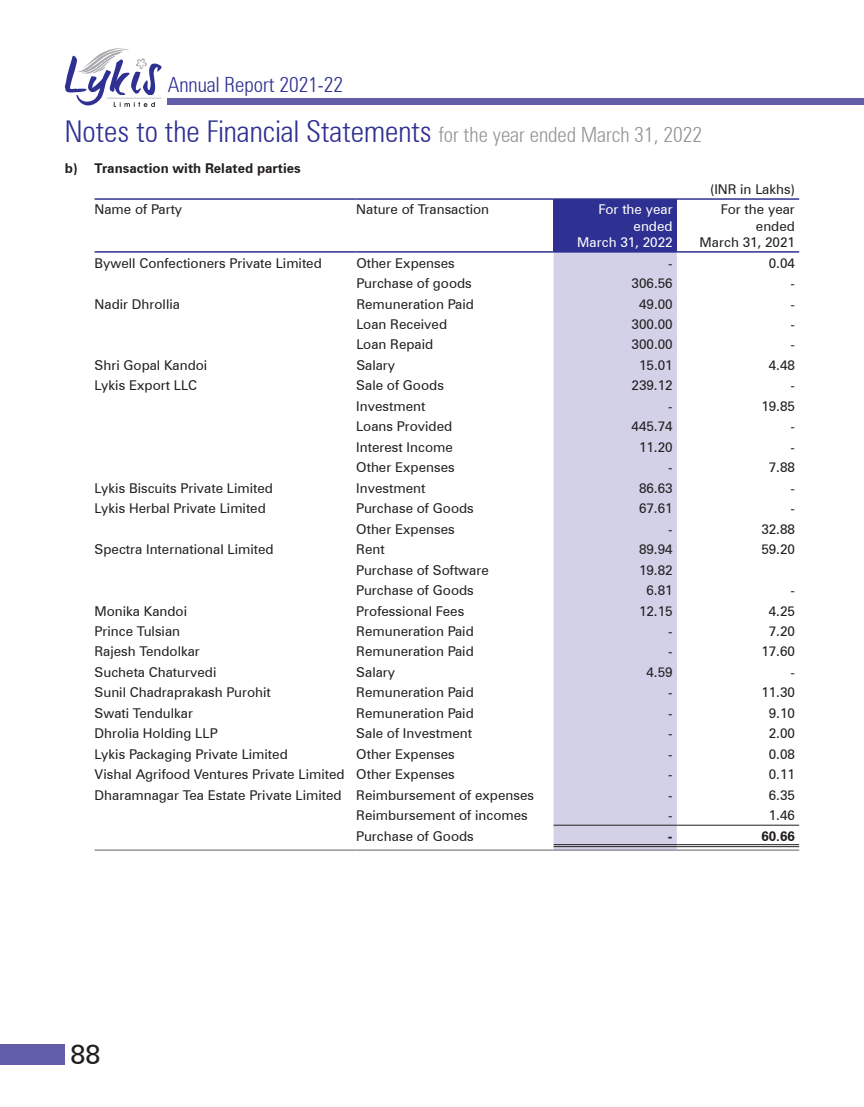
<style>
.page{position:relative;width:864px;height:1107px;background:#fff}
.page>*{position:absolute;margin:0;border:0;box-sizing:border-box;transform-origin:0 0}
.t1{font:300 condensed 30px "Zurich BT";color:#2e3092}
.t2{font:27px "Zurich BT";color:#231f20}
.t3{font:300 condensed 21px "Zurich BT";color:#2e3092}
.t4{font:13.5px/16.2px "Zurich BT";color:#231f20;text-align:right}
.t5{font:700 13.5px "Zurich BT";color:#231f20}
.t6{font:13.5px/16.2px "Zurich BT";color:#fff;text-align:right}
.s1{font-size:21px;color:#939598}
</style>
<div class="page">
<div style="left:0;top:1044px;width:65px;height:21px;background:#625ea9"></div>
<div style="left:168px;top:98px;width:696px;height:6px;background:#625ea9"></div>
<svg style="left:65px;top:48px;width:97px;height:59px"></svg>
<div style="left:554px;top:199px;width:123px;height:53px;background:#2e3092"></div>
<div style="left:554px;top:253px;width:123px;height:596px;background:#d3d1e8"></div>
<hr style="left:554px;top:825px;width:123px;height:1px;background:#231f20">
<hr style="left:677px;top:825px;width:122px;height:1px;background:#231f20">
<hr style="left:95px;top:849px;width:261px;height:2px;background:#939598">
<hr style="left:356px;top:849px;width:198px;height:2px;background:#939598">
<hr style="left:554px;top:849px;width:123px;height:2px;background:#939598">
<hr style="left:677px;top:849px;width:122px;height:2px;background:#939598">
<hr style="left:554px;top:844px;width:123px;height:1px;background:#231f20">
<hr style="left:554px;top:846px;width:123px;height:1px;background:#231f20">
<hr style="left:677px;top:844px;width:122px;height:1px;background:#231f20">
<hr style="left:677px;top:846px;width:122px;height:1px;background:#231f20">
<hr style="left:677px;top:251px;width:122px;height:2px;background:#2e3092">
<hr style="left:95px;top:198px;width:261px;height:2px;background:#2e3092">
<hr style="left:356px;top:198px;width:198px;height:2px;background:#2e3092">
<hr style="left:677px;top:198px;width:122px;height:2px;background:#2e3092">
<hr style="left:554px;top:198px;width:123px;height:2px;background:#2e3092">
<hr style="left:95px;top:251px;width:261px;height:2px;background:#2e3092">
<hr style="left:356px;top:251px;width:198px;height:2px;background:#2e3092">
<hr style="left:554px;top:251px;width:123px;height:2px;background:#2e3092">
<h3 class="t3" style="left:168px;top:72px;width:177px">Annual Report 2021-22</h3>
<h1 class="t1" style="left:65px;top:113px;width:639px">Notes to the Financial Statements <span class="s1">for the year ended March 31, 2022</span></h1>
<p class="t5" style="left:65px;top:160px;width:238px">b) Transaction with Related parties</p>
<p class="t4" style="left:710px;top:181px;width:86px">(INR in Lakhs)</p>
<p class="t4" style="left:95px;top:201px;width:89px">Name of Party</p>
<p class="t4" style="left:356px;top:201px;width:134px">Nature of Transaction</p>
<p class="t6" style="left:577px;top:201px;width:97px">For the year ended<br>March 31, 2022</p>
<p class="t4" style="left:700px;top:201px;width:97px">For the year ended<br>March 31, 2021</p>
<p class="t4" style="left:95px;top:255px;width:229px">Bywell Confectioners Private Limited</p>
<p class="t4" style="left:356px;top:255px;width:100px">Other Expenses</p>
<p class="t4" style="left:668px;top:255px;width:6px">-</p>
<p class="t4" style="left:769px;top:255px;width:28px">0.04</p>
<p class="t4" style="left:356px;top:275px;width:117px">Purchase of goods</p>
<p class="t4" style="left:632px;top:275px;width:43px">306.56</p>
<p class="t4" style="left:791px;top:275px;width:6px">-</p>
<p class="t4" style="left:95px;top:296px;width:87px">Nadir Dhrollia</p>
<p class="t4" style="left:356px;top:296px;width:119px">Remuneration Paid</p>
<p class="t4" style="left:639px;top:296px;width:35px">49.00</p>
<p class="t4" style="left:791px;top:296px;width:6px">-</p>
<p class="t4" style="left:356px;top:316px;width:92px">Loan Received</p>
<p class="t4" style="left:632px;top:316px;width:43px">300.00</p>
<p class="t4" style="left:791px;top:316px;width:6px">-</p>
<p class="t4" style="left:356px;top:336px;width:78px">Loan Repaid</p>
<p class="t4" style="left:632px;top:336px;width:43px">300.00</p>
<p class="t4" style="left:791px;top:336px;width:6px">-</p>
<p class="t4" style="left:95px;top:357px;width:114px">Shri Gopal Kandoi</p>
<p class="t4" style="left:356px;top:357px;width:40px">Salary</p>
<p class="t4" style="left:639px;top:357px;width:35px">15.01</p>
<p class="t4" style="left:769px;top:357px;width:28px">4.48</p>
<p class="t4" style="left:95px;top:377px;width:104px">Lykis Export LLC</p>
<p class="t4" style="left:356px;top:377px;width:89px">Sale of Goods</p>
<p class="t4" style="left:632px;top:377px;width:43px">239.12</p>
<p class="t4" style="left:790px;top:377px;width:6px">-</p>
<p class="t4" style="left:356px;top:398px;width:71px">Investment</p>
<p class="t4" style="left:668px;top:398px;width:6px">-</p>
<p class="t4" style="left:761px;top:398px;width:35px">19.85</p>
<p class="t4" style="left:356px;top:418px;width:98px">Loans Provided</p>
<p class="t4" style="left:632px;top:418px;width:43px">445.74</p>
<p class="t4" style="left:790px;top:418px;width:6px">-</p>
<p class="t4" style="left:356px;top:439px;width:98px">Interest Income</p>
<p class="t4" style="left:639px;top:439px;width:35px">11.20</p>
<p class="t4" style="left:790px;top:439px;width:6px">-</p>
<p class="t4" style="left:356px;top:459px;width:100px">Other Expenses</p>
<p class="t4" style="left:668px;top:459px;width:6px">-</p>
<p class="t4" style="left:769px;top:459px;width:28px">7.88</p>
<p class="t4" style="left:95px;top:480px;width:180px">Lykis Biscuits Private Limited</p>
<p class="t4" style="left:356px;top:480px;width:71px">Investment</p>
<p class="t4" style="left:639px;top:480px;width:35px">86.63</p>
<p class="t4" style="left:790px;top:480px;width:6px">-</p>
<p class="t4" style="left:95px;top:500px;width:173px">Lykis Herbal Private Limited</p>
<p class="t4" style="left:356px;top:500px;width:119px">Purchase of Goods</p>
<p class="t4" style="left:639px;top:500px;width:35px">67.61</p>
<p class="t4" style="left:790px;top:500px;width:6px">-</p>
<p class="t4" style="left:356px;top:521px;width:100px">Other Expenses</p>
<p class="t4" style="left:668px;top:521px;width:6px">-</p>
<p class="t4" style="left:761px;top:521px;width:35px">32.88</p>
<p class="t4" style="left:95px;top:541px;width:181px">Spectra International Limited</p>
<p class="t4" style="left:356px;top:541px;width:30px">Rent</p>
<p class="t4" style="left:639px;top:541px;width:35px">89.94</p>
<p class="t4" style="left:761px;top:541px;width:35px">59.20</p>
<p class="t4" style="left:356px;top:562px;width:134px">Purchase of Software</p>
<p class="t4" style="left:639px;top:562px;width:35px">19.82</p>
<p class="t4" style="left:356px;top:582px;width:119px">Purchase of Goods</p>
<p class="t4" style="left:647px;top:582px;width:28px">6.81</p>
<p class="t4" style="left:790px;top:582px;width:6px">-</p>
<p class="t4" style="left:95px;top:603px;width:94px">Monika Kandoi</p>
<p class="t4" style="left:356px;top:603px;width:110px">Professional Fees</p>
<p class="t4" style="left:639px;top:603px;width:35px">12.15</p>
<p class="t4" style="left:769px;top:603px;width:28px">4.25</p>
<p class="t4" style="left:95px;top:623px;width:87px">Prince Tulsian</p>
<p class="t4" style="left:356px;top:623px;width:119px">Remuneration Paid</p>
<p class="t4" style="left:668px;top:623px;width:6px">-</p>
<p class="t4" style="left:769px;top:623px;width:28px">7.20</p>
<p class="t4" style="left:95px;top:643px;width:107px">Rajesh Tendolkar</p>
<p class="t4" style="left:356px;top:643px;width:119px">Remuneration Paid</p>
<p class="t4" style="left:668px;top:643px;width:6px">-</p>
<p class="t4" style="left:761px;top:643px;width:35px">17.60</p>
<p class="t4" style="left:95px;top:664px;width:123px">Sucheta Chaturvedi</p>
<p class="t4" style="left:356px;top:664px;width:40px">Salary</p>
<p class="t4" style="left:647px;top:664px;width:28px">4.59</p>
<p class="t4" style="left:790px;top:664px;width:6px">-</p>
<p class="t4" style="left:95px;top:684px;width:178px">Sunil Chadraprakash Purohit</p>
<p class="t4" style="left:356px;top:684px;width:119px">Remuneration Paid</p>
<p class="t4" style="left:668px;top:684px;width:6px">-</p>
<p class="t4" style="left:761px;top:684px;width:35px">11.30</p>
<p class="t4" style="left:95px;top:705px;width:100px">Swati Tendulkar</p>
<p class="t4" style="left:356px;top:705px;width:119px">Remuneration Paid</p>
<p class="t4" style="left:668px;top:705px;width:6px">-</p>
<p class="t4" style="left:769px;top:705px;width:28px">9.10</p>
<p class="t4" style="left:95px;top:725px;width:125px">Dhrolia Holding LLP</p>
<p class="t4" style="left:356px;top:725px;width:117px">Sale of Investment</p>
<p class="t4" style="left:668px;top:725px;width:6px">-</p>
<p class="t4" style="left:769px;top:725px;width:28px">2.00</p>
<p class="t4" style="left:95px;top:746px;width:195px">Lykis Packaging Private Limited</p>
<p class="t4" style="left:356px;top:746px;width:100px">Other Expenses</p>
<p class="t4" style="left:668px;top:746px;width:6px">-</p>
<p class="t4" style="left:769px;top:746px;width:28px">0.08</p>
<p class="t4" style="left:95px;top:766px;width:362px">Vishal Agrifood Ventures Private Limited Other Expenses</p>
<p class="t4" style="left:668px;top:766px;width:6px">-</p>
<p class="t4" style="left:769px;top:766px;width:28px">0.11</p>
<p class="t4" style="left:95px;top:787px;width:441px">Dharamnagar Tea Estate Private Limited Reimbursement of expenses</p>
<p class="t4" style="left:668px;top:787px;width:6px">-</p>
<p class="t4" style="left:769px;top:787px;width:28px">6.35</p>
<p class="t4" style="left:356px;top:807px;width:173px">Reimbursement of incomes</p>
<p class="t4" style="left:668px;top:807px;width:6px">-</p>
<p class="t4" style="left:769px;top:807px;width:28px">1.46</p>
<p class="t4" style="left:356px;top:828px;width:119px">Purchase of Goods</p>
<p class="t5" style="left:668px;top:828px;width:6px">-</p>
<p class="t5" style="left:761px;top:828px;width:35px">60.66</p>
<h2 class="t2" style="left:71px;top:1038px;width:31px">88</h2>
</div>
